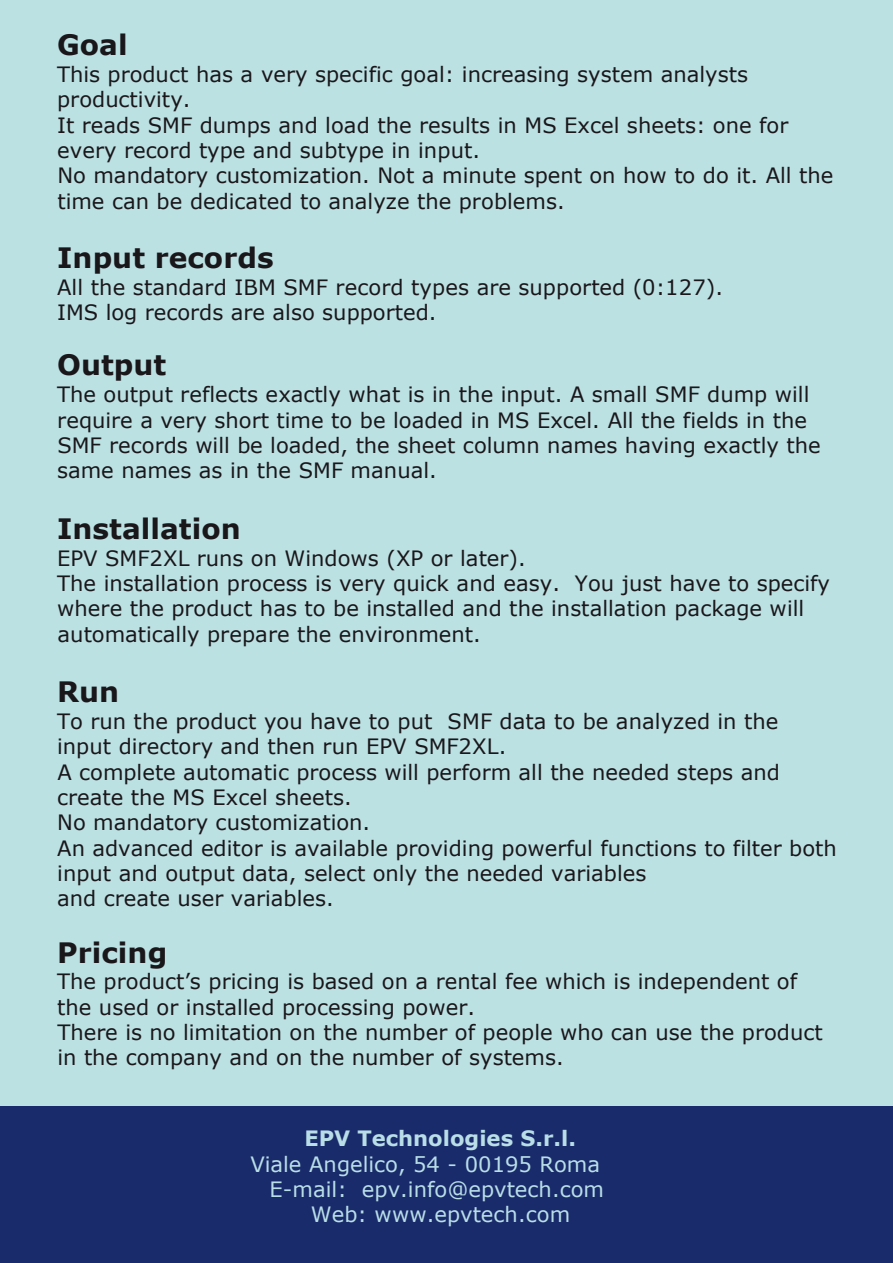
<style>
.page{position:relative;width:893px;height:1263px;background:#bce1e3}
.page>*{position:absolute;margin:0;border:0;box-sizing:border-box;transform-origin:0 0}
.t1{font:700 28.05px "Verdana";color:#1a171b}
.t2{font:21.15px/25.3px "Verdana";color:#1a171b}
.t3{font:21.15px "Verdana";color:#b9dee7}
.t4{font:700 21.15px "Verdana";color:#b9dee7}
</style>
<div class="page">
<div style="left:0;top:1106px;width:893px;height:157px;background:#192b6b"></div>
<h1 class="t1" style="left:57px;top:27px;width:72px">Goal</h1>
<p class="t2" style="left:57px;top:61px;width:778px">This product has a very specific goal: increasing system analysts productivity.<br>It reads SMF dumps and load the results in MS Excel sheets: one for every record type and subtype in input.<br>No mandatory customization. Not a minute spent on how to do it. All the time can be dedicated to analyze the problems.</p>
<h1 class="t1" style="left:57px;top:240px;width:218px">Input records</h1>
<p class="t2" style="left:57px;top:273px;width:667px">All the standard IBM SMF record types are supported (0:127).<br>IMS log records are also supported.</p>
<h1 class="t1" style="left:57px;top:347px;width:111px">Output</h1>
<p class="t2" style="left:57px;top:381px;width:765px">The output reflects exactly what is in the input. A small SMF dump will require a very short time to be loaded in MS Excel. All the fields in the SMF records will be loaded, the sheet column names having exactly the same names as in the SMF manual.</p>
<h1 class="t1" style="left:57px;top:511px;width:185px">Installation</h1>
<p class="t2" style="left:57px;top:545px;width:774px">EPV SMF2XL runs on Windows (XP or later).<br>The installation process is very quick and easy. You just have to specify where the product has to be installed and the installation package will automatically prepare the environment.</p>
<h1 class="t1" style="left:57px;top:674px;width:64px">Run</h1>
<p class="t2" style="left:57px;top:708px;width:781px">To run the product you have to put SMF data to be analyzed in the input directory and then run EPV SMF2XL.<br>A complete automatic process will perform all the needed steps and create the MS Excel sheets.<br>No mandatory customization.<br>An advanced editor is available providing powerful functions to filter both input and output data, select only the needed variables<br>and create user variables.</p>
<h1 class="t1" style="left:57px;top:934px;width:112px">Pricing</h1>
<p class="t2" style="left:57px;top:968px;width:767px">The product’s pricing is based on a rental fee which is independent of the used or installed processing power.<br>There is no limitation on the number of people who can use the product in the company and on the number of systems.</p>
<p class="t4" style="left:304px;top:1125px;width:273px">EPV Technologies S.r.l.</p>
<p class="t3" style="left:250px;top:1150px;width:351px">Viale Angelico, 54 - 00195 Roma</p>
<p class="t3" style="left:270px;top:1176px;width:336px">E-mail: epv.info@epvtech.com</p>
<p class="t3" style="left:311px;top:1201px;width:261px">Web: www.epvtech.com</p>
</div>
